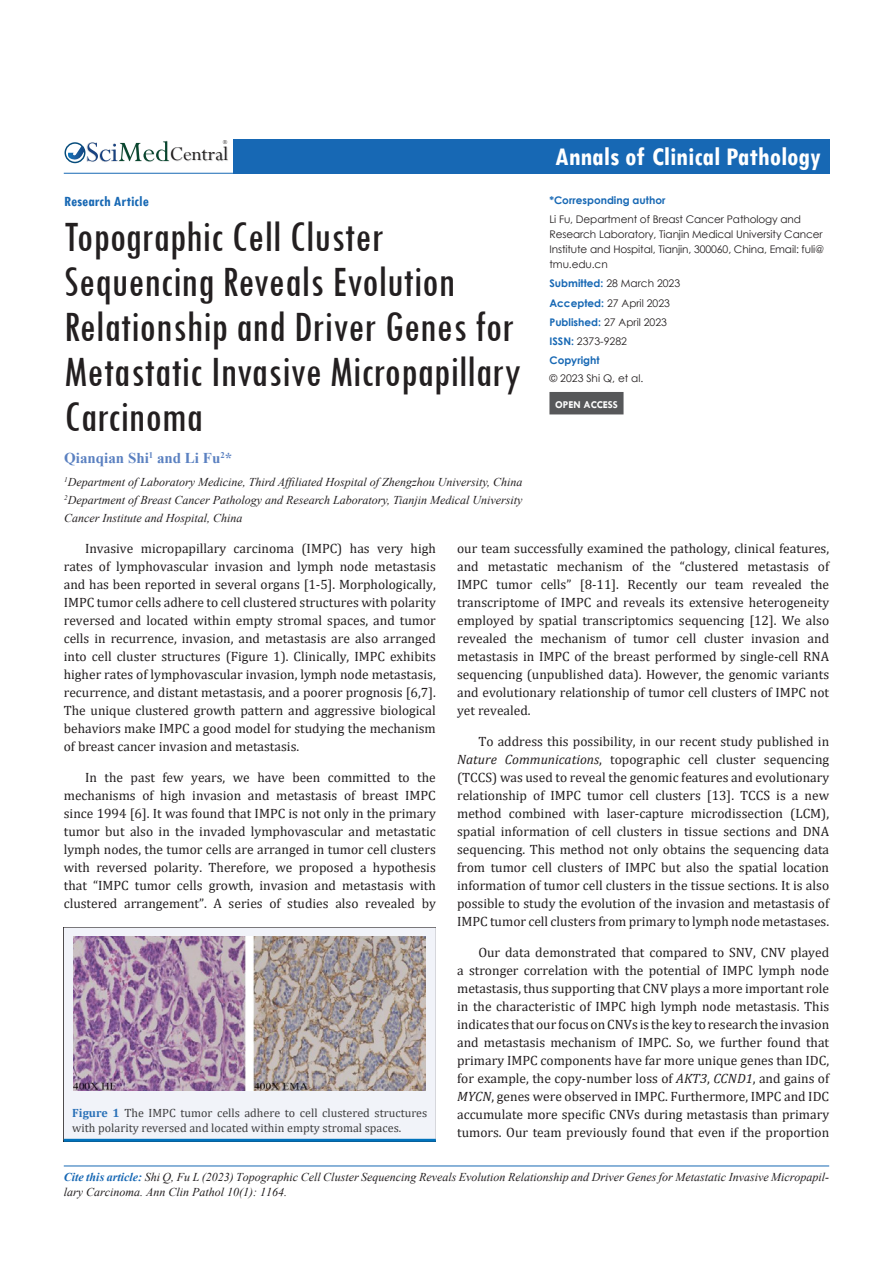
<style>
.page{position:relative;width:893px;height:1263px;background:#fff}
.page>*{position:absolute;margin:0;border:0;box-sizing:border-box;transform-origin:0 0}
.t1{font:condensed 45px/45px "Tw Cen";color:#231f20}
.t2{font:700 condensed 27px "Tw Cen";color:#fff}
.t3{font:21.45px "Perpetua";color:#211e1e}
.t4{font:700 15px "Times New Roman";color:#5b81c1}
.t5{font:700 condensed 15px "Tw Cen";color:#1768b4}
.t6{font:13.5px/18px "Cambria";color:#231f20;text-align:justify}
.t7{font:italic 12px/15px "Times New Roman";color:#231f20}
.t8{font:12px/15px "Cambria";color:#3e3e3f}
.t9{font:10.5px/15px "Century Gothic";letter-spacing:-.01em;color:#231f20}
.t10{font:700 10.5px "Century Gothic";color:#1768b4}
.t11{font:700 10.5px "Tw Cen";color:#fff}
.s1{font-weight:700;color:#1768b4}
.s2{font-style:italic}
.s3{font-weight:700;color:#2a71b8}
</style>
<div class="page">
<div style="left:233px;top:139px;width:596px;height:34px;background:#1768b4"></div>
<hr style="left:64px;top:173px;width:765px;height:1px;background:#1768b4">
<hr style="left:64px;top:1166px;width:765px;height:1px;background:#1768b4">
<img style="left:87px;top:147px;width:141px;height:15px">
<div style="left:65px;top:142px;width:20px;height:21px;border:1px solid #074d7c;border-radius:50%"></div>
<svg style="left:68px;top:141px;width:101px;height:20px"></svg>
<div style="left:549px;top:392px;width:74px;height:22px;background:#57585a"></div>
<div style="left:64px;top:927px;width:372px;height:212px;background:#f1f3f9"></div>
<hr style="left:64px;top:1139px;width:372px;height:3px;background:#0072bc">
<img style="left:74px;top:936px;width:352px;height:154px">
<h3 class="t3" style="left:170px;top:141px;width:60px">Central</h3>
<p class="t2" style="left:555px;top:140px;width:267px">Annals of Clinical Pathology</p>
<p class="t10" style="left:549px;top:192px;width:117px">*Corresponding author</p>
<p class="t9" style="left:549px;top:212px;width:276px">Li Fu, Department of Breast Cancer Pathology and Research Laboratory, Tianjin Medical University Cancer Institute and Hospital, Tianjin, 300060, China, Email: fuli@ tmu.edu.cn</p>
<p class="t9" style="left:549px;top:276px;width:132px"><span class="s1">Submitted:</span> 28 March 2023</p>
<p class="t9" style="left:549px;top:295px;width:122px"><span class="s1">Accepted:</span> 27 April 2023</p>
<p class="t9" style="left:549px;top:314px;width:119px"><span class="s1">Published:</span> 27 April 2023</p>
<p class="t9" style="left:549px;top:334px;width:79px"><span class="s1">ISSN:</span> 2373-9282</p>
<p class="t10" style="left:549px;top:353px;width:52px">Copyright</p>
<p class="t9" style="left:549px;top:371px;width:96px">© 2023 Shi Q, et al.</p>
<p class="t11" style="left:555px;top:398px;width:64px">OPEN ACCESS</p>
<p class="t5" style="left:64px;top:192px;width:86px">Research Article</p>
<p class="t1" style="left:64px;top:213px;width:458px">Topographic Cell Cluster<br>Sequencing Reveals Evolution<br>Relationship and Driver Genes for<br>Metastatic Invasive Micropapillary<br>Carcinoma</p>
<p class="t4" style="left:64px;top:447px;width:169px">Qianqian Shi<sup>1</sup> and Li Fu<sup>2</sup>*</p>
<p class="t7" style="left:64px;top:474px;width:460px"><sup>1</sup>Department of Laboratory Medicine, Third Affiliated Hospital of Zhengzhou University, China</p>
<p class="t7" style="left:64px;top:490px;width:460px;line-height:18px"><sup>2</sup>Department of Breast Cancer Pathology and Research Laboratory, Tianjin Medical University<br>Cancer Institute and Hospital, China</p>
<p class="t6" style="left:64px;top:540px;width:374px;text-indent:21px">Invasive micropapillary carcinoma (IMPC) has very high rates of lymphovascular invasion and lymph node metastasis and has been reported in several organs [1-5]. Morphologically, IMPC tumor cells adhere to cell clustered structures with polarity reversed and located within empty stromal spaces, and tumor cells in recurrence, invasion, and metastasis are also arranged into cell cluster structures (Figure 1). Clinically, IMPC exhibits higher rates of lymphovascular invasion, lymph node metastasis, recurrence, and distant metastasis, and a poorer prognosis [6,7].<br>The unique clustered growth pattern and aggressive biological behaviors make IMPC a good model for studying the mechanism of breast cancer invasion and metastasis.</p>
<p class="t6" style="left:64px;top:768px;width:374px;text-indent:21px">In the past few years, we have been committed to the mechanisms of high invasion and metastasis of breast IMPC since 1994 [6]. It was found that IMPC is not only in the primary tumor but also in the invaded lymphovascular and metastatic lymph nodes, the tumor cells are arranged in tumor cell clusters with reversed polarity. Therefore, we proposed a hypothesis that “IMPC tumor cells growth, invasion and metastasis with clustered arrangement”. A series of studies also revealed by</p>
<p class="t6" style="left:457px;top:540px;width:374px">our team successfully examined the pathology, clinical features, and metastatic mechanism of the “clustered metastasis of IMPC tumor cells” [8-11]. Recently our team revealed the transcriptome of IMPC and reveals its extensive heterogeneity employed by spatial transcriptomics sequencing [12]. We also revealed the mechanism of tumor cell cluster invasion and metastasis in IMPC of the breast performed by single-cell RNA sequencing (unpublished data). However, the genomic variants and evolutionary relationship of tumor cell clusters of IMPC not yet revealed.</p>
<p class="t6" style="left:457px;top:732px;width:374px;text-indent:21px">To address this possibility, in our recent study published in <span class="s2">Nature Communications</span>, topographic cell cluster sequencing (TCCS) was used to reveal the genomic features and evolutionary relationship of IMPC tumor cell clusters [13]. TCCS is a new method combined with laser-capture microdissection (LCM), spatial information of cell clusters in tissue sections and DNA sequencing. This method not only obtains the sequencing data from tumor cell clusters of IMPC but also the spatial location information of tumor cell clusters in the tissue sections. It is also possible to study the evolution of the invasion and metastasis of IMPC tumor cell clusters from primary to lymph node metastases.</p>
<p class="t6" style="left:457px;top:943px;width:374px;text-indent:21px">Our data demonstrated that compared to SNV, CNV played a stronger correlation with the potential of IMPC lymph node metastasis, thus supporting that CNV plays a more important role in the characteristic of IMPC high lymph node metastasis. This indicates that our focus on CNVs is the key to research the invasion and metastasis mechanism of IMPC. So, we further found that primary IMPC components have far more unique genes than IDC, for example, the copy-number loss of <span class="s2">AKT3</span>, <span class="s2">CCND1</span>, and gains of <span class="s2">MYCN</span>, genes were observed in IMPC. Furthermore, IMPC and IDC accumulate more specific CNVs during metastasis than primary tumors. Our team previously found that even if the proportion</p>
<p class="t8" style="left:72px;top:1105px;width:357px"><span class="s3">Figure 1</span> The IMPC tumor cells adhere to cell clustered structures with polarity reversed and located within empty stromal spaces.</p>
<p class="t7" style="left:64px;top:1169px;width:767px"><span class="s1">Cite this article:</span> Shi Q, Fu L (2023) Topographic Cell Cluster Sequencing Reveals Evolution Relationship and Driver Genes for Metastatic Invasive Micropapil&shy;lary Carcinoma. Ann Clin Pathol 10(1): 1164.</p>
</div>
